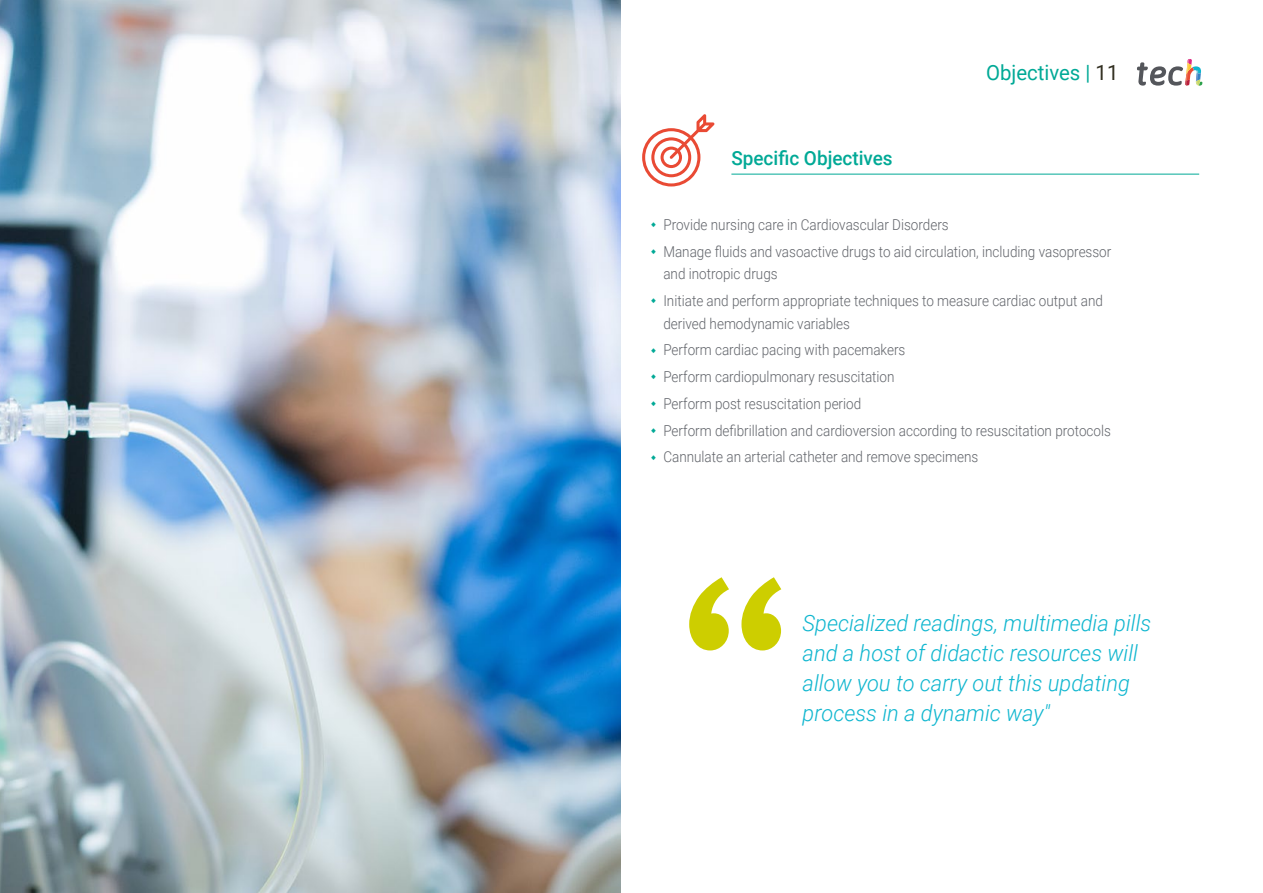
<style>
.page{position:relative;width:1263px;height:893px;background:#fff}
.page>*{position:absolute;margin:0;border:0;box-sizing:border-box;transform-origin:0 0}
.t1{font:italic 300 22.5px/30px "Roboto";color:#0fb6cf}
.t2{font:21px "Roboto";color:#00a996}
.t3{font:500 19.5px "Roboto";color:#00a996}
.t4{font:300 15px/26.7px "Roboto";color:#61646a;scale:.9 1}
.s1{color:#312e20}
</style>
<div class="page">
<hr style="left:731px;top:174px;width:468px;height:1px;background:#00a996">
<svg style="left:642px;top:114px;width:72px;height:72px"></svg>
<svg style="left:1137px;top:59px;width:65px;height:27px"></svg>
<svg style="left:689px;top:577px;width:92px;height:73px"></svg>
<img style="left:0;top:0;width:621px;height:893px">
<h3 class="t3" style="left:731px;top:144px;width:163px">Specific Objectives</h3>
<h2 class="t2" style="left:986px;top:57px;width:134px">Objectives | <span class="s1">11</span></h2>
<p class="t4" style="left:663px;top:211px;width:499px">Provide nursing care in Cardiovascular Disorders<br>Manage fluids and vasoactive drugs to aid circulation, including vasopressor</p>
<p class="t4" style="left:663px;top:260px;width:490px">and inotropic drugs<br>Initiate and perform appropriate techniques to measure cardiac output and</p>
<p class="t4" style="left:663px;top:309px;width:499px">derived hemodynamic variables<br>Perform cardiac pacing with pacemakers<br>Perform cardiopulmonary resuscitation<br>Perform post resuscitation period<br>Perform defibrillation and cardioversion according to resuscitation protocols Cannulate an arterial catheter and remove specimens</p>
<h1 class="t1" style="left:802px;top:607px;width:350px">Specialized readings, multimedia pills and a host of didactic resources will allow you to carry out this updating process in a dynamic way"</h1>
</div>
